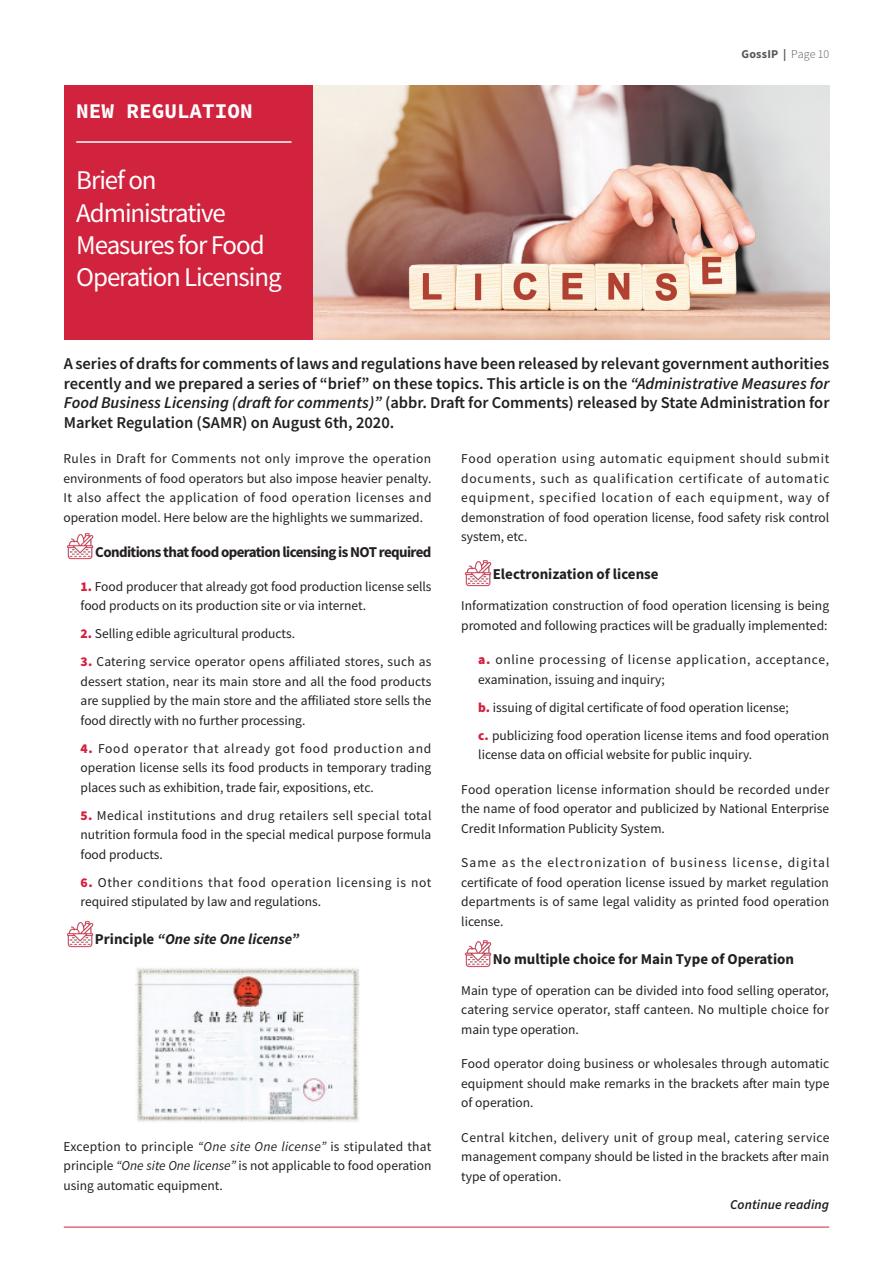
<style>
.page{position:relative;width:893px;height:1276px;background:#fff}
.page>*{position:absolute;margin:0;border:0;box-sizing:border-box;transform-origin:0 0}
.t1{font:27px/32.4px "Source Sans Pro";letter-spacing:-.04em;color:#fff}
.t2{font:21px "Source Code Variable";color:#fff}
.t3{font:600 16.5px/19.5px "Source Sans Pro";color:#231f20;text-align:justify}
.t4{font:700 15px "Source Sans Pro";color:#231f20}
.t5{font:700 15px "Source Sans Pro";letter-spacing:-.04em;color:#231f20}
.t6{font:italic 700 15px "Source Sans Pro";color:#231f20}
.t7{font:13.5px/19.5px "Source Sans Pro";color:#231f20;text-align:justify}
.t8{font:13.5px/19.5px "Source Sans Pro";letter-spacing:.03em;color:#231f20}
.t9{font:13.5px/19.5px "Source Sans Pro";letter-spacing:.04em;color:#231f20}
.t10{font:italic 600 13.5px "Source Sans Pro";letter-spacing:.005em;color:#231f20}
.t11{font:700 12px "Source Sans Pro";letter-spacing:.015em;color:#57585a}
.s1{font-weight:300}
.s2{font-style:italic}
.s3{font-weight:900;color:#d1223e}
.s4{font-style:normal}
</style>
<div class="page">
<hr style="left:64px;top:1226px;width:765px;height:1px;background:#d1223e">
<div style="left:64px;top:85px;width:249px;height:255px;background:#d1223e"></div>
<hr style="left:76px;top:141px;width:215px;height:2px;background:#fff">
<img style="left:313px;top:85px;width:516px;height:255px">
<img style="left:66px;top:921px;width:28px;height:27px">
<img style="left:464px;top:560px;width:28px;height:27px">
<img style="left:464px;top:940px;width:28px;height:28px">
<img style="left:135px;top:968px;width:225px;height:154px">
<img style="left:66px;top:533px;width:28px;height:27px">
<p class="t2" style="left:76px;top:96px;width:178px">NEW REGULATION</p>
<p class="t1" style="left:76px;top:164px;width:207px">Brief on<br>Administrative<br>Measures for Food<br>Operation Licensing</p>
<p class="t11" style="left:742px;top:46px;width:89px">GossIP | <span class="s1">Page 10</span></p>
<p class="t3" style="left:64px;top:354px;width:767px">A series of drafts for comments of laws and regulations have been released by relevant government authorities recently and we prepared a series of “brief” on these topics. This article is on the <span class="s2">“Administrative Measures for Food Business Licensing (draft for comments)”</span> (abbr. Draft for Comments) released by State Administration for Market Regulation (SAMR) on August 6th, 2020.</p>
<p class="t7" style="left:64px;top:449px;width:370px">Rules in Draft for Comments not only improve the operation environments of food operators but also impose heavier penalty.<br>It also affect the application of food operation licenses and operation model. Here below are the highlights we summarized.</p>
<p class="t5" style="left:95px;top:542px;width:338px">Conditions that food operation licensing is NOT required</p>
<p class="t7" style="left:81px;top:576px;width:353px"><span class="s3">1.</span> Food producer that already got food production license sells food products on its production site or via internet.</p>
<p class="t7" style="left:81px;top:624px;width:216px"><span class="s3">2.</span> Selling edible agricultural products.</p>
<p class="t7" style="left:81px;top:652px;width:352px"><span class="s3">3.</span> Catering service operator opens affiliated stores, such as dessert station, near its main store and all the food products are supplied by the main store and the affiliated store sells the food directly with no further processing.</p>
<p class="t7" style="left:81px;top:738px;width:352px"><span class="s3">4.</span> Food operator that already got food production and operation license sells its food products in temporary trading places such as exhibition, trade fair, expositions, etc.</p>
<p class="t7" style="left:81px;top:805px;width:353px"><span class="s3">5.</span> Medical institutions and drug retailers sell special total nutrition formula food in the special medical purpose formula food products.</p>
<p class="t8" style="left:81px;top:872px;width:352px"><span class="s3">6.</span> Other conditions that food operation licensing is not required stipulated by law and regulations.</p>
<p class="t6" style="left:95px;top:929px;width:206px"><span class="s4">Principle</span> “One site One license”</p>
<p class="t7" style="left:461px;top:449px;width:370px">Food operation using automatic equipment should submit documents, such as qualification certificate of automatic equipment, specified location of each equipment, way of demonstration of food operation license, food safety risk control system, etc.</p>
<p class="t4" style="left:493px;top:564px;width:168px">Electronization of license</p>
<p class="t7" style="left:461px;top:596px;width:369px">Informatization construction of food operation licensing is being promoted and following practices will be gradually implemented:</p>
<p class="t9" style="left:478px;top:650px;width:352px"><span class="s3">a.</span> online processing of license application, acceptance, examination, issuing and inquiry;</p>
<p class="t7" style="left:478px;top:697px;width:312px"><span class="s3">b.</span> issuing of digital certificate of food operation license;</p>
<p class="t7" style="left:478px;top:725px;width:352px"><span class="s3">c.</span> publicizing food operation license items and food operation license data on official website for public inquiry.</p>
<p class="t7" style="left:461px;top:779px;width:370px">Food operation license information should be recorded under the name of food operator and publicized by National Enterprise Credit Information Publicity System.</p>
<p class="t7" style="left:461px;top:853px;width:370px">Same as the electronization of business license, digital certificate of food operation license issued by market regulation departments is of same legal validity as printed food operation license.</p>
<p class="t4" style="left:493px;top:948px;width:303px">No multiple choice for Main Type of Operation</p>
<p class="t7" style="left:461px;top:980px;width:369px">Main type of operation can be divided into food selling operator, catering service operator, staff canteen. No multiple choice for main type operation.</p>
<p class="t7" style="left:461px;top:1054px;width:370px">Food operator doing business or wholesales through automatic equipment should make remarks in the brackets after main type of operation.</p>
<p class="t7" style="left:461px;top:1127px;width:370px">Central kitchen, delivery unit of group meal, catering service management company should be listed in the brackets after main type of operation.</p>
<p class="t10" style="left:730px;top:1195px;width:101px">Continue reading</p>
<p class="t7" style="left:64px;top:1136px;width:370px">Exception to principle <span class="s2">“One site One license”</span> is stipulated that principle <span class="s2">“One site One license”</span> is not applicable to food operation using automatic equipment.</p>
</div>
